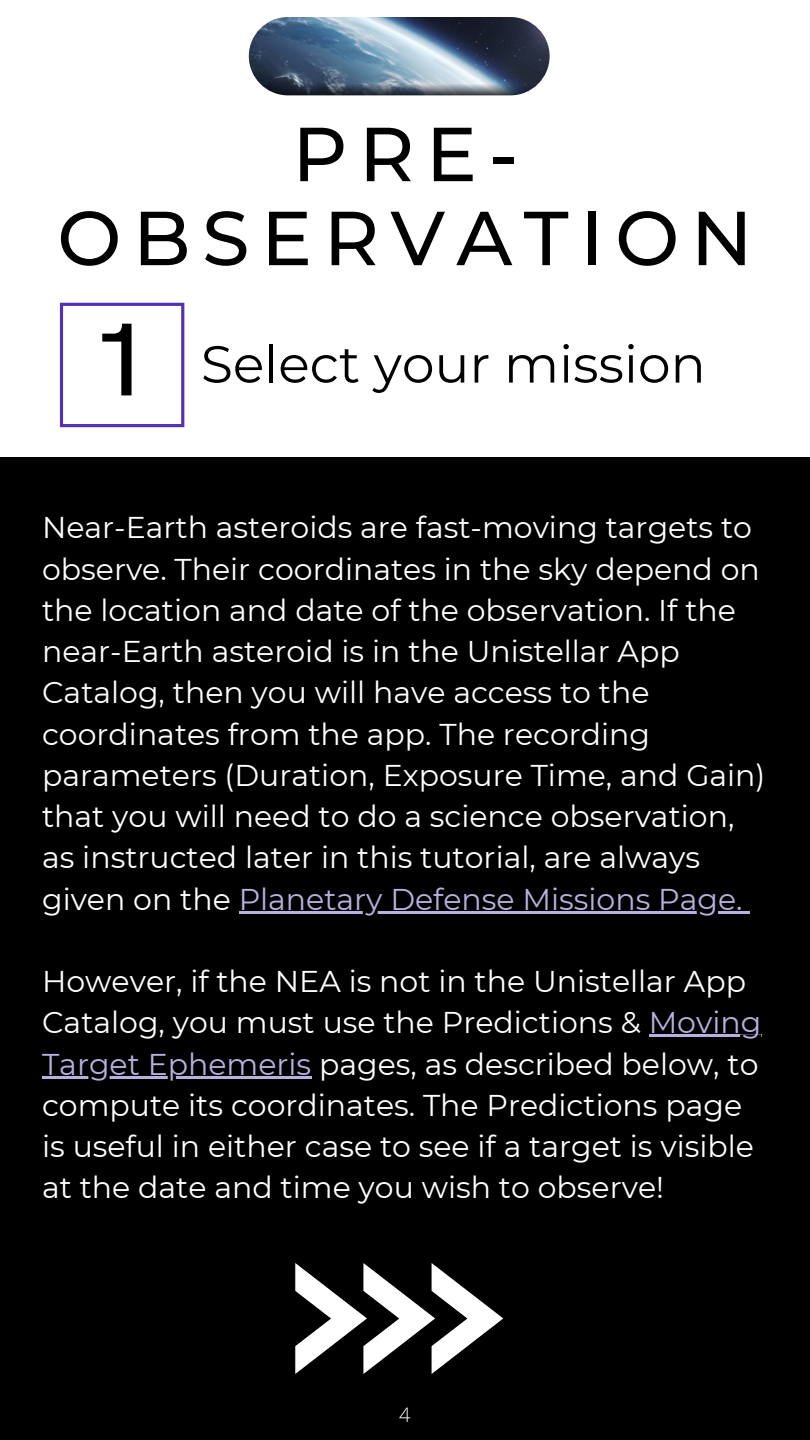
<style>
.page{position:relative;width:810px;height:1440px;background:#fff}
.page>*{position:absolute;margin:0;border:0;box-sizing:border-box;transform-origin:0 0}
.t1{font:500 104px "HK Grotesk";color:#000}
.t2{font:500 76.4px/84px "Montserrat";letter-spacing:.15em;color:#000;text-align:center}
.t3{font:52px "Montserrat";color:#000}
.t4{font:30px/41.2px "Montserrat";color:#fff}
.t5{font:300 20px "Open Sans";color:#fff}
.s1{color:#bab0df}
</style>
<div class="page">
<div style="left:0;top:457px;width:810px;height:983px;background:#000"></div>
<svg style="left:60px;top:303px;width:124px;height:124px"></svg>
<svg style="left:295px;top:1263px;width:208px;height:111px"></svg>
<hr style="left:239px;top:911px;width:503px;height:2px;background:#bab0df">
<svg style="left:742px;top:911px;width:8px;height:2px"></svg>
<hr style="left:649px;top:1035px;width:112px;height:2px;background:#bab0df">
<hr style="left:42px;top:1076px;width:106px;height:2px;background:#bab0df">
<hr style="left:148px;top:1076px;width:163px;height:2px;background:#bab0df">
<img style="left:249px;top:17px;width:301px;height:78px;border-radius:39px">
<p class="t2" style="left:57px;top:112px;width:697px">PRE-<br>OBSERVATION</p>
<p class="t1" style="left:92px;top:302px;width:61px">1</p>
<p class="t3" style="left:201px;top:332px;width:506px">Select your mission</p>
<p class="t4" style="left:42px;top:507px;width:725px">Near-Earth asteroids are fast-moving targets to observe. Their coordinates in the sky depend on the location and date of the observation. If the near-Earth asteroid is in the Unistellar App Catalog, then you will have access to the coordinates from the app. The recording parameters (Duration, Exposure Time, and Gain) that you will need to do a science observation, as instructed later in this tutorial, are always given on the <span class="s1">Planetary Defense Missions Page.</span></p>
<p class="t4" style="left:42px;top:961px;width:721px">However, if the NEA is not in the Unistellar App Catalog, you must use the Predictions &amp; <span class="s1">Moving Target Ephemeris</span> pages, as described below, to compute its coordinates. The Predictions page is useful in either case to see if a target is visible at the date and time you wish to observe!</p>
<p class="t5" style="left:399px;top:1401px;width:13px">4</p>
</div>
